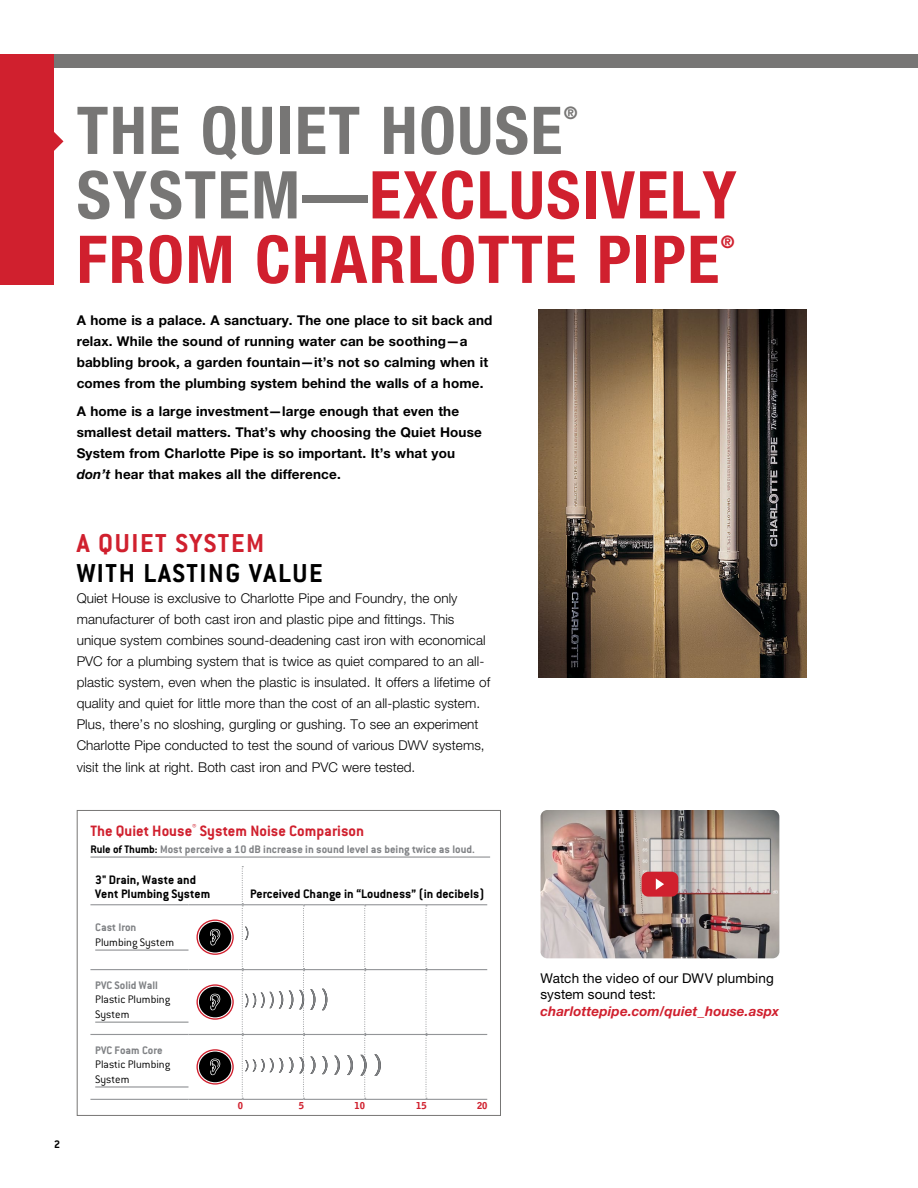
<style>
.page{position:relative;width:918px;height:1188px;background:#fff}
.page>*{position:absolute;margin:0;border:0;box-sizing:border-box;transform-origin:0 0}
.t1{font:700 condensed 66px/64.5px "Helvetica Neue LT Pro";letter-spacing:.025em;color:#d0202e}
.t2{font:700 condensed 66px "Helvetica Neue LT Pro";letter-spacing:.025em;color:#777675}
.t3{font:700 28.5px "Conduit ITC";letter-spacing:.055em;color:#000}
.t4{font:700 28.5px "Conduit ITC";letter-spacing:.055em;color:#d0202e}
.t5{font:700 condensed 17.25px "Helvetica Neue LT Pro";color:#777675}
.t6{font:700 condensed 17.25px "Helvetica Neue LT Pro";color:#d0202e}
.t7{font:700 16.5px "Conduit ITC";color:#d0202e}
.t8{font:300 13.5px/21.1px "Helvetica Neue LT Pro";letter-spacing:.005em;color:#000}
.t9{font:700 13.5px/21px "Helvetica Neue LT Pro";letter-spacing:.01em;color:#000}
.t10{font:700 13.5px/13.5px "Conduit ITC";color:#000}
.t11{font:13.5px/16.5px "Helvetica Neue LT Pro";letter-spacing:.01em;color:#000}
.t12{font:italic 700 13.5px "Helvetica Neue LT Pro";letter-spacing:.01em;color:#d0202e}
.t13{font:700 12px "Conduit ITC";color:#808285}
.t14{font:300 12px/14.4px "Conduit ITC";color:#000}
.t15{font:700 12px "Conduit ITC";color:#000}
.t16{font:900 9.45px "Bell Gothic Std";color:#d0202e}
.s1{color:#777675}
.s2{font-style:italic}
.s3{color:#000}
</style>
<div class="page">
<div style="left:77px;top:810px;width:424px;height:306px;background:#fff;border:1px solid #777675"></div>
<hr style="left:90px;top:857px;width:400px;height:1px;background:#808285">
<svg style="left:425px;top:905px;width:2px;height:194px"></svg>
<hr style="left:90px;top:904px;width:99px;height:1px;background:#939598">
<hr style="left:189px;top:904px;width:53px;height:1px;background:#939598">
<hr style="left:242px;top:904px;width:62px;height:1px;background:#939598">
<hr style="left:304px;top:904px;width:61px;height:1px;background:#939598">
<hr style="left:365px;top:904px;width:61px;height:1px;background:#939598">
<hr style="left:426px;top:904px;width:61px;height:1px;background:#939598">
<hr style="left:90px;top:969px;width:99px;height:1px;background:#939598">
<hr style="left:189px;top:969px;width:53px;height:1px;background:#939598">
<hr style="left:242px;top:969px;width:62px;height:1px;background:#939598">
<hr style="left:304px;top:969px;width:61px;height:1px;background:#939598">
<hr style="left:365px;top:969px;width:61px;height:1px;background:#939598">
<hr style="left:426px;top:969px;width:61px;height:1px;background:#939598">
<hr style="left:90px;top:1034px;width:99px;height:1px;background:#939598">
<hr style="left:189px;top:1034px;width:53px;height:1px;background:#939598">
<hr style="left:242px;top:1034px;width:62px;height:1px;background:#939598">
<hr style="left:304px;top:1034px;width:61px;height:1px;background:#939598">
<hr style="left:365px;top:1034px;width:61px;height:1px;background:#939598">
<hr style="left:426px;top:1034px;width:61px;height:1px;background:#939598">
<hr style="left:90px;top:1099px;width:99px;height:1px;background:#939598">
<hr style="left:189px;top:1099px;width:53px;height:1px;background:#939598">
<hr style="left:242px;top:1099px;width:62px;height:1px;background:#939598">
<hr style="left:304px;top:1099px;width:61px;height:1px;background:#939598">
<hr style="left:365px;top:1099px;width:61px;height:1px;background:#939598">
<hr style="left:426px;top:1099px;width:61px;height:1px;background:#939598">
<hr style="left:95px;top:950px;width:94px;height:1px;background:#808285">
<svg style="left:196px;top:920px;width:38px;height:35px"></svg>
<hr style="left:95px;top:1022px;width:94px;height:1px;background:#808285">
<svg style="left:196px;top:984px;width:38px;height:36px"></svg>
<hr style="left:95px;top:1087px;width:94px;height:1px;background:#808285">
<svg style="left:196px;top:1049px;width:38px;height:36px"></svg>
<svg style="left:289px;top:991px;width:4px;height:18px"></svg>
<svg style="left:322px;top:989px;width:5px;height:21px"></svg>
<svg style="left:242px;top:866px;width:41px;height:233px"></svg>
<svg style="left:289px;top:1057px;width:4px;height:16px"></svg>
<svg style="left:299px;top:905px;width:16px;height:194px"></svg>
<svg style="left:322px;top:1056px;width:5px;height:18px"></svg>
<svg style="left:334px;top:1056px;width:6px;height:19px"></svg>
<svg style="left:347px;top:1055px;width:6px;height:20px"></svg>
<svg style="left:360px;top:905px;width:7px;height:194px"></svg>
<svg style="left:374px;top:1054px;width:7px;height:22px"></svg>
<div style="left:0;top:54px;width:54px;height:230px;background:#d0202e"></div>
<svg style="left:54px;top:132px;width:10px;height:19px"></svg>
<div style="left:54px;top:54px;width:864px;height:14px;background:#777675"></div>
<img style="left:539px;top:309px;width:268px;height:368px">
<img style="left:541px;top:810px;width:238px;height:148px">
<div style="left:642px;top:872px;width:36px;height:25px;background:#d0202e;border-radius:7px"></div>
<svg style="left:655px;top:878px;width:9px;height:12px"></svg>
<h1 class="t2" style="left:77px;top:91px;width:487px">THE QUIET HOUSE</h1>
<p class="t5" style="left:564px;top:102px;width:15px">®</p>
<h1 class="t1" style="left:77px;top:163px;width:661px"><span class="s1">SYSTEM—</span>EXCLUSIVELY<br>FROM CHARLOTTE PIPE</h1>
<p class="t6" style="left:721px;top:231px;width:15px">®</p>
<p class="t9" style="left:77px;top:309px;width:417px">A home is a palace. A sanctuary. The one place to sit back and relax. While the sound of running water can be soothing—a babbling brook, a garden fountain—it’s not so calming when it comes from the plumbing system behind the walls of a home.</p>
<p class="t9" style="left:77px;top:400px;width:407px">A home is a large investment—large enough that even the smallest detail matters. That’s why choosing the Quiet House System from Charlotte Pipe is so important. It’s what you <span class="s2">don’t</span> hear that makes all the difference.</p>
<h2 class="t4" style="left:77px;top:526px;width:189px">A QUIET SYSTEM</h2>
<h2 class="t3" style="left:77px;top:556px;width:248px">WITH LASTING VALUE</h2>
<p class="t8" style="left:77px;top:587px;width:415px">Quiet House is exclusive to Charlotte Pipe and Foundry, the only manufacturer of both cast iron and plastic pipe and fittings. This unique system combines sound-deadening cast iron with economical PVC for a plumbing system that is twice as quiet compared to an all&shy;plastic system, even when the plastic is insulated. It offers a lifetime of quality and quiet for little more than the cost of an all-plastic system.<br>Plus, there’s no sloshing, gurgling or gushing. To see an experiment Charlotte Pipe conducted to test the sound of various DWV systems, visit the link at right. Both cast iron and PVC were tested.</p>
<p class="t15" style="left:54px;top:1137px;width:8px">2</p>
<p class="t7" style="left:90px;top:821px;width:275px">The Quiet House<sup>®</sup> System Noise Comparison</p>
<p class="t13" style="left:90px;top:842px;width:386px"><span class="s3">Rule of Thumb:</span> Most perceive a 10 dB increase in sound level as being twice as loud.</p>
<p class="t10" style="left:95px;top:873px;width:117px">3" Drain, Waste and<br>Vent Plumbing System</p>
<p class="t10" style="left:250px;top:887px;width:236px">Perceived Change in “Loudness” (in decibels)</p>
<p class="t13" style="left:95px;top:921px;width:43px">Cast Iron</p>
<p class="t14" style="left:95px;top:935px;width:80px">Plumbing System</p>
<p class="t13" style="left:95px;top:978px;width:64px">PVC Solid Wall</p>
<p class="t14" style="left:95px;top:992px;width:76px">Plastic Plumbing<br>System</p>
<p class="t13" style="left:95px;top:1043px;width:69px">PVC Foam Core</p>
<p class="t14" style="left:95px;top:1057px;width:76px">Plastic Plumbing<br>System</p>
<p class="t16" style="left:238px;top:1100px;width:7px">0</p>
<p class="t16" style="left:299px;top:1100px;width:7px">5</p>
<p class="t16" style="left:354px;top:1100px;width:12px">10</p>
<p class="t16" style="left:416px;top:1100px;width:12px">15</p>
<p class="t16" style="left:477px;top:1100px;width:12px">20</p>
<p class="t11" style="left:541px;top:969px;width:235px">Watch the video of our DWV plumbing system sound test:</p>
<p class="t12" style="left:541px;top:1002px;width:240px">charlottepipe.com/quiet_house.aspx</p>
</div>
